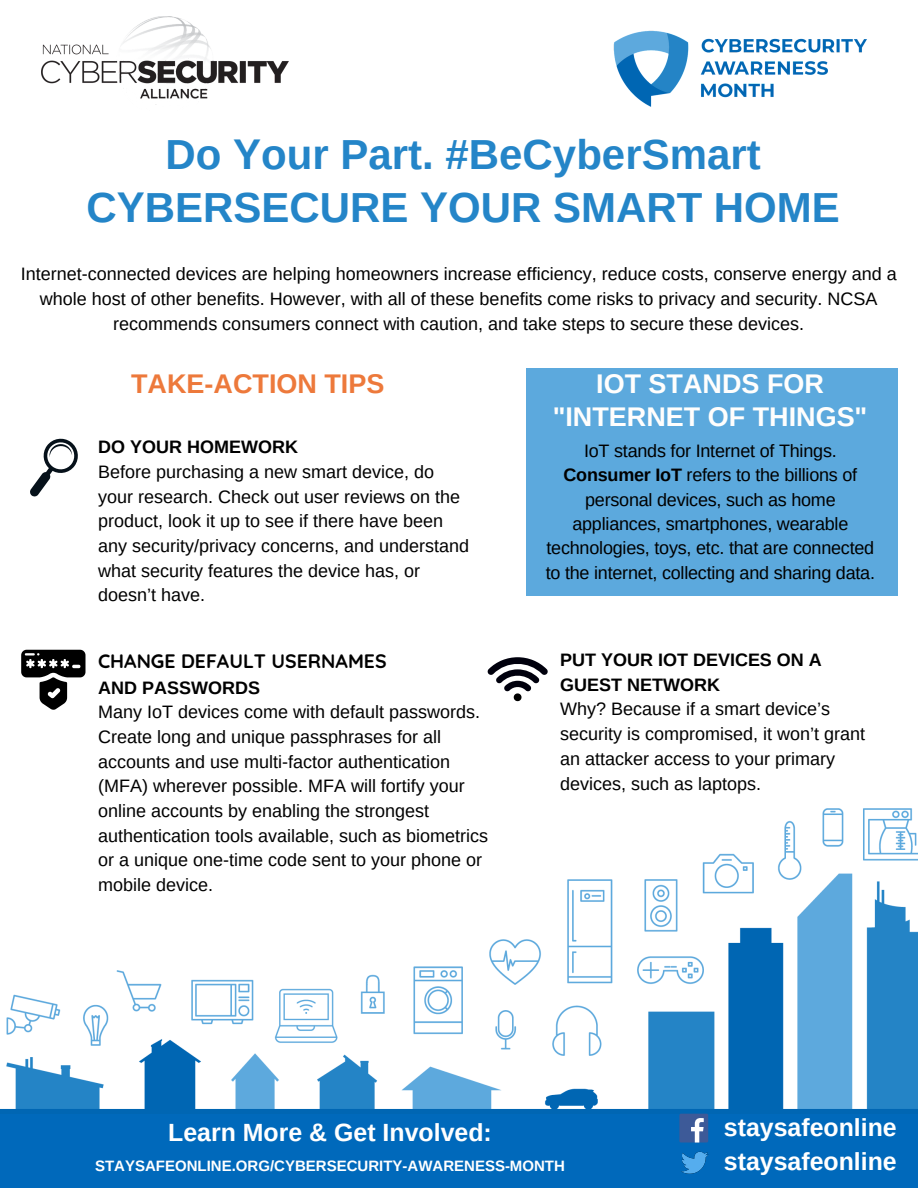
<style>
.page{position:relative;width:918px;height:1188px;background:#fff}
.page>*{position:absolute;margin:0;border:0;box-sizing:border-box;transform-origin:0 0}
.t1{font:700 42px/52.8px "Arimo";color:#2485c8;text-align:center}
.t2{font:700 27px/32.7px "Arimo";color:#fffefd;text-align:center}
.t3{font:700 27px "Arimo";color:#ed793b}
.t4{font:700 24.9px/34.5px "Arimo";color:#fff}
.t5{font:700 19.5px "Quicksand";color:#000}
.t6{font:18px/24.6px "Arimo";color:#000}
.t7{font:700 18px/24.8px "Arimo";color:#000}
.t8{font:700 15px "Arimo";color:#fff}
.s1{font-weight:700}
</style>
<div class="page">
<div style="left:526px;top:368px;width:372px;height:227px;background:#5ca9dd"></div>
<img style="left:0;top:808px;width:918px;height:306px">
<div style="left:0;top:1114px;width:918px;height:74px;background:#0069bb"></div>
<svg style="left:30px;top:438px;width:48px;height:59px"></svg>
<svg style="left:21px;top:650px;width:64px;height:59px"></svg>
<svg style="left:487px;top:657px;width:61px;height:44px"></svg>
<img style="left:42px;top:17px;width:246px;height:88px">
<img style="left:613px;top:30px;width:254px;height:77px">
<img style="left:681px;top:1151px;width:28px;height:23px">
<div style="left:679px;top:1114px;width:29px;height:29px;background:#3d5a98;border-radius:2px"></div>
<svg style="left:691px;top:1118px;width:13px;height:25px"></svg>
<h1 class="t1" style="left:86px;top:128px;width:755px">Do Your Part. #BeCyberSmart<br>CYBERSECURE YOUR SMART HOME</h1>
<p class="t6" style="left:21px;top:262px;width:878px;text-align:center">Internet-connected devices are helping homeowners increase efficiency, reduce costs, conserve energy and a whole host of other benefits. However, with all of these benefits come risks to privacy and security. NCSA recommends consumers connect with caution, and take steps to secure these devices.</p>
<h2 class="t3" style="left:131px;top:369px;width:255px">TAKE-ACTION TIPS</h2>
<p class="t7" style="left:98px;top:435px;width:201px">DO YOUR HOMEWORK</p>
<p class="t6" style="left:98px;top:459px;width:372px">Before purchasing a new smart device, do your research. Check out user reviews on the product, look it up to see if there have been any security/privacy concerns, and understand what security features the device has, or doesn’t have.</p>
<p class="t5" style="left:98px;top:648px;width:290px">CHANGE DEFAULT USERNAMES</p>
<p class="t7" style="left:98px;top:675px;width:163px">AND PASSWORDS</p>
<p class="t6" style="left:98px;top:700px;width:391px">Many IoT devices come with default passwords.<br>Create long and unique passphrases for all accounts and use multi-factor authentication (MFA) wherever possible. MFA will fortify your online accounts by enabling the strongest authentication tools available, such as biometrics or a unique one-time code sent to your phone or mobile device.</p>
<h2 class="t2" style="left:553px;top:368px;width:316px">IOT STANDS FOR "INTERNET OF THINGS"</h2>
<p class="t6" style="left:546px;top:439px;width:331px;text-align:center">IoT stands for Internet of Things.<br><span class="s1">Consumer IoT</span> refers to the billions of personal devices, such as home appliances, smartphones, wearable technologies, toys, etc. that are connected to the internet, collecting and sharing data.</p>
<p class="t7" style="left:560px;top:647px;width:263px">PUT YOUR IOT DEVICES ON A<br>GUEST NETWORK</p>
<p class="t6" style="left:560px;top:697px;width:306px">Why? Because if a smart device’s security is compromised, it won’t grant an attacker access to your primary devices, such as laptops.</p>
<h3 class="t4" style="left:168px;top:1115px;width:325px">Learn More &amp; Get Involved:</h3>
<p class="t8" style="left:95px;top:1158px;width:471px">STAYSAFEONLINE.ORG/CYBERSECURITY-AWARENESS-MONTH</p>
<h3 class="t4" style="left:724px;top:1110px;width:174px">staysafeonline staysafeonline</h3>
</div>
